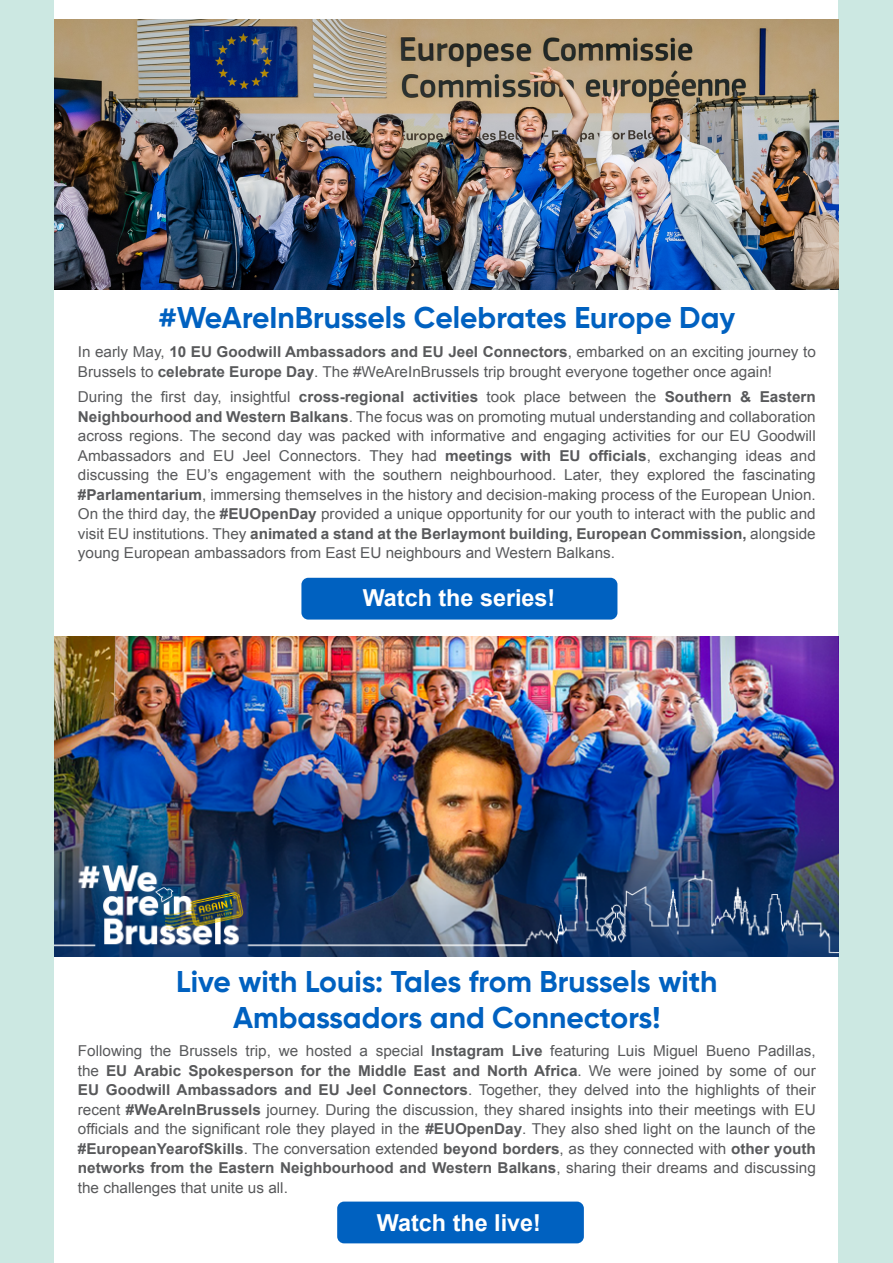
<style>
.page{position:relative;width:893px;height:1263px;background:#cce8e2}
.page>*{position:absolute;margin:0;border:0;box-sizing:border-box;transform-origin:0 0}
.t1{font:700 30px/36px "Gilroy";color:#0061c0;text-align:center}
.t2{font:700 23.4px "Arial";color:#fff}
.t3{font:15px/19.5px "Arial";color:#58595b;text-align:justify}
.s1{font-weight:700}
</style>
<div class="page">
<div style="left:55px;top:0;width:783px;height:1263px;background:#fff"></div>
<div style="left:337px;top:1201px;width:247px;height:42px;background:#0061c0;border-radius:7px"></div>
<img style="left:55px;top:19px;width:784px;height:271px">
<img style="left:55px;top:637px;width:783px;height:320px">
<div style="left:301px;top:578px;width:316px;height:42px;background:#0061c0;border-radius:7px"></div>
<h1 class="t1" style="left:159px;top:299px;width:578px">#WeAreInBrussels Celebrates Europe Day</h1>
<p class="t3" style="left:78px;top:342px;width:739px">In early May, <span class="s1">10 EU Goodwill Ambassadors and EU Jeel Connectors</span>, embarked on an exciting journey to<br>Brussels to <span class="s1">celebrate Europe Day</span>. The #WeAreInBrussels trip brought everyone together once again!</p>
<p class="t3" style="left:78px;top:387px;width:739px">During the first day, insightful <span class="s1">cross-regional activities</span> took place between the <span class="s1">Southern &amp; Eastern Neighbourhood and Western Balkans</span>. The focus was on promoting mutual understanding and collaboration across regions. The second day was packed with informative and engaging activities for our EU Goodwill Ambassadors and EU Jeel Connectors. They had <span class="s1">meetings with EU officials</span>, exchanging ideas and discussing the EU’s engagement with the southern neighbourhood. Later, they explored the fascinating <span class="s1">#Parlamentarium</span>, immersing themselves in the history and decision-making process of the European Union.<br>On the third day, the <span class="s1">#EUOpenDay</span> provided a unique opportunity for our youth to interact with the public and visit EU institutions. They <span class="s1">animated a stand at the Berlaymont building, European Commission,</span> alongside young European ambassadors from East EU neighbours and Western Balkans.</p>
<h2 class="t2" style="left:363px;top:582px;width:194px">Watch the series!</h2>
<h1 class="t1" style="left:176px;top:964px;width:543px">Live with Louis: Tales from Brussels with<br>Ambassadors and Connectors!</h1>
<p class="t3" style="left:78px;top:1041px;width:739px">Following the Brussels trip, we hosted a special <span class="s1">Instagram Live</span> featuring Luis Miguel Bueno Padillas, the <span class="s1">EU Arabic Spokesperson for the Middle East and North Africa</span>. We were joined by some of our <span class="s1">EU Goodwill Ambassadors and EU Jeel Connectors</span>. Together, they delved into the highlights of their recent <span class="s1">#WeAreInBrussels</span> journey. During the discussion, they shared insights into their meetings with EU officials and the significant role they played in the <span class="s1">#EUOpenDay</span>. They also shed light on the launch of the <span class="s1">#EuropeanYearofSkills</span>. The conversation extended <span class="s1">beyond borders</span>, as they connected with <span class="s1">other youth networks from the Eastern Neighbourhood and Western Balkans</span>, sharing their dreams and discussing the challenges that unite us all.</p>
<h2 class="t2" style="left:377px;top:1207px;width:166px">Watch the live!</h2>
</div>
